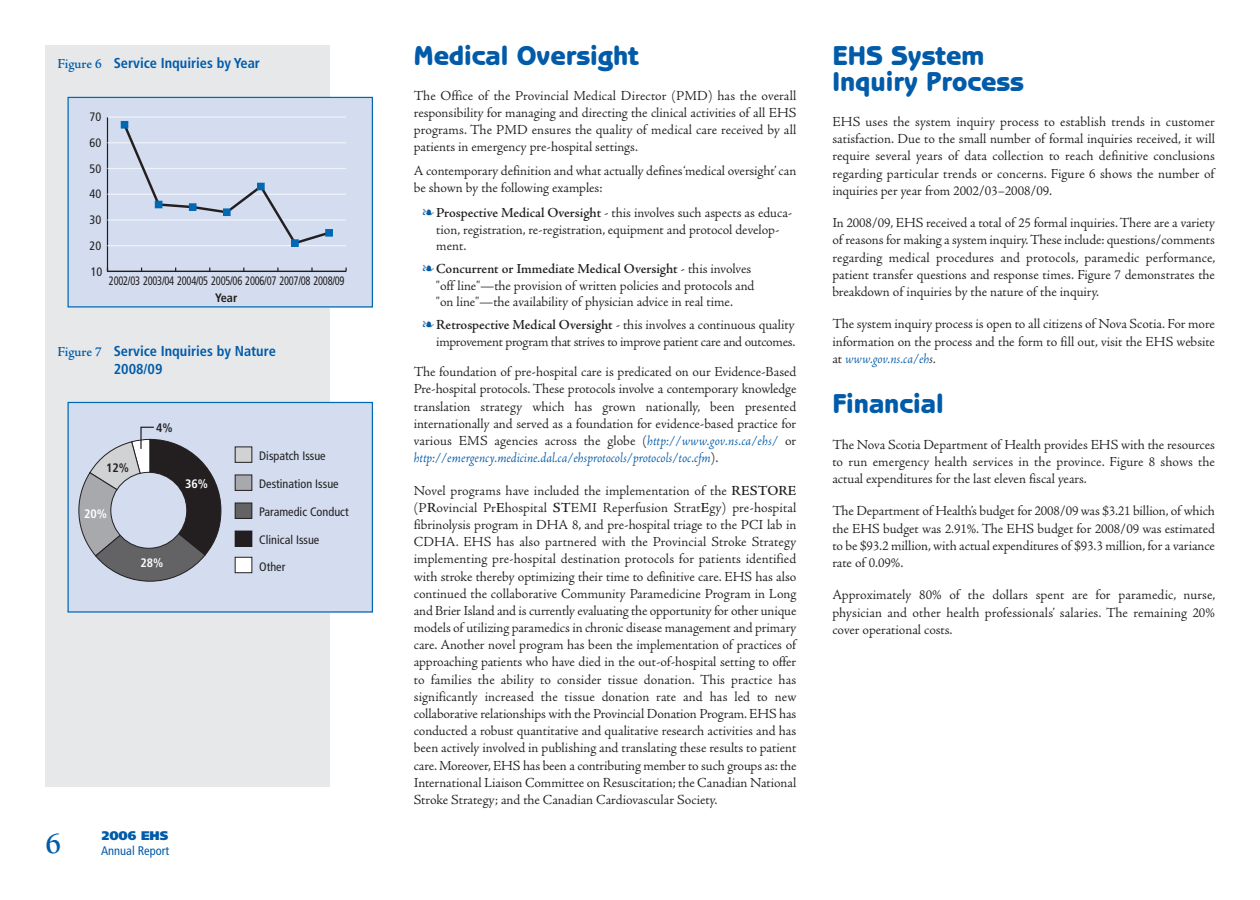
<style>
.page{position:relative;width:1260px;height:900px;background:#fff}
.page>*{position:absolute;margin:0;border:0;box-sizing:border-box;transform-origin:0 0}
.t1{font:700 30px "Berkeley";color:#015ba9}
.t2{font:800 27.5px/26.2px "Benguiat Gothic";color:#015ba9}
.t3{font:14.38px/17.1px "Adobe Jenson";color:#231f20;text-align:justify}
.t4{font:14.38px/16.2px "Adobe Jenson";letter-spacing:-.02em;color:#231f20;text-align:right}
.t5{font:700 condensed 14.38px/18px "Frutiger";color:#015ba9}
.t6{font:condensed 12.5px "Frutiger";color:#015ba9}
.t7{font:900 12.5px "Frutiger";color:#015ba9}
.t8{font:condensed 12.25px "Frutiger";color:#231f20}
.t9{font:condensed 12.25px "Frutiger";letter-spacing:-.025em;color:#231f20;scale:.85 1}
.t10{font:700 condensed 12.25px "Frutiger";color:#231f20}
.t11{font:700 condensed 12.25px "Frutiger";color:#fff}
.s1{font-family:"Adobe Jenson";font-weight:600;font-stretch:normal}
.s2{color:#015ba9}
.s3{font-weight:600}
.s4{font-style:italic;color:#015ba9}
.s5{font-style:italic}
</style>
<div class="page">
<div style="left:45px;top:45px;width:285px;height:741px;background:#e7e8e9"></div>
<div style="left:68px;top:97px;width:304px;height:210px;background:#d3ddef"></div>
<div style="left:68px;top:97px;width:305px;height:211px;border:1px solid #0168b3"></div>
<hr style="left:107px;top:117px;width:1px;height:154px;background:#231f20">
<hr style="left:107px;top:271px;width:239px;height:1px;background:#231f20">
<hr style="left:107px;top:245px;width:239px;height:1px;background:#eff3fa">
<hr style="left:107px;top:219px;width:239px;height:2px;background:#eff3fa">
<hr style="left:107px;top:194px;width:239px;height:1px;background:#eff3fa">
<hr style="left:107px;top:168px;width:239px;height:1px;background:#eff3fa">
<hr style="left:107px;top:142px;width:239px;height:1px;background:#eff3fa">
<hr style="left:107px;top:116px;width:239px;height:2px;background:#eff3fa">
<div style="left:121px;top:121px;width:7px;height:7px;border:1px solid #0168b3"></div>
<div style="left:291px;top:239px;width:8px;height:8px;border:1px solid #0168b3"></div>
<svg style="left:121px;top:122px;width:211px;height:124px"></svg>
<div style="left:325px;top:229px;width:8px;height:7px;border:1px solid #0168b3"></div>
<div style="left:68px;top:402px;width:304px;height:210px;background:#d3ddef"></div>
<div style="left:68px;top:402px;width:305px;height:211px;border:1px solid #0168b3"></div>
<div style="left:235px;top:557px;width:17px;height:16px;background:#fff"></div>
<div style="left:235px;top:557px;width:17px;height:16px;border:1px solid #231f20"></div>
<div style="left:235px;top:447px;width:17px;height:15px;background:#d1d2d4"></div>
<div style="left:235px;top:447px;width:17px;height:16px;border:1px solid #231f20"></div>
<div style="left:235px;top:475px;width:17px;height:15px;background:#a8a9ad"></div>
<div style="left:235px;top:475px;width:17px;height:16px;border:1px solid #231f20"></div>
<div style="left:235px;top:503px;width:17px;height:15px;background:#636366"></div>
<div style="left:235px;top:503px;width:17px;height:16px;border:1px solid #231f20"></div>
<div style="left:235px;top:531px;width:17px;height:15px;background:#231f20"></div>
<div style="left:235px;top:531px;width:17px;height:16px;border:1px solid #231f20"></div>
<svg style="left:78px;top:426px;width:144px;height:156px"></svg>
<p class="t5" style="left:58px;top:55px;width:204px"><span class="s1">Figure 6</span> Service Inquiries by Year</p>
<p class="t8" style="left:90px;top:112px;width:13px">70</p>
<p class="t8" style="left:90px;top:138px;width:13px">60</p>
<p class="t8" style="left:90px;top:164px;width:13px">50</p>
<p class="t8" style="left:90px;top:189px;width:13px">40</p>
<p class="t8" style="left:90px;top:215px;width:13px">30</p>
<p class="t8" style="left:90px;top:241px;width:13px">20</p>
<p class="t8" style="left:91px;top:266px;width:13px">10</p>
<p class="t9" style="left:109px;top:275px;width:279px">2002/03 2003/04 2004/05 2005/06 2006/07 2007/08 2008/09</p>
<p class="t10" style="left:215px;top:293px;width:24px">Year</p>
<p class="t5" style="left:114px;top:343px;width:164px;text-indent:-56px"><span class="s1">Figure 7</span> Service Inquiries by Nature<br>2008/09</p>
<p class="t10" style="left:106px;top:462px;width:24px">12%</p>
<p class="t11" style="left:84px;top:509px;width:24px">20%</p>
<p class="t10" style="left:156px;top:423px;width:18px">4%</p>
<p class="t11" style="left:185px;top:478px;width:24px">36%</p>
<p class="t11" style="left:140px;top:557px;width:24px">28%</p>
<p class="t8" style="left:259px;top:450px;width:68px">Dispatch Issue</p>
<p class="t8" style="left:259px;top:478px;width:81px">Destination Issue</p>
<p class="t8" style="left:259px;top:507px;width:91px">Paramedic Conduct</p>
<p class="t8" style="left:259px;top:535px;width:62px">Clinical Issue</p>
<p class="t8" style="left:259px;top:562px;width:28px">Other</p>
<h1 class="t1" style="left:45px;top:832px;width:18px">6</h1>
<p class="t7" style="left:102px;top:830px;width:68px">2006 EHS</p>
<p class="t6" style="left:101px;top:845px;width:70px">Annual Report</p>
<h2 class="t2" style="left:414px;top:45px;width:227px">Medical Oversight</h2>
<p class="t3" style="left:414px;top:88px;width:384px">The Office of the Provincial Medical Director (PMD) has the overall responsibility for managing and directing the clinical activities of all EHS programs. The PMD ensures the quality of medical care received by all patients in emergency pre-hospital settings.</p>
<p class="t3" style="left:414px;top:163px;width:384px">A contemporary definition and what actually defines‘medical oversight’can be shown by the following examples:</p>
<p class="t3" style="left:436px;top:206px;width:358px;line-height:16.2px;text-align:left;text-indent:-14px"><span class="s2">❧</span> <span class="s3">Prospective Medical Oversight</span> - this involves such aspects as educa&shy;tion, registration, re-registration, equipment and protocol develop&shy;ment.</p>
<p class="t3" style="left:436px;top:262px;width:320px;line-height:16.2px;text-align:left;text-indent:-13px"><span class="s2">❧</span> <span class="s3">Concurrent or Immediate Medical Oversight</span> - this involves "off line"—the provision of written policies and protocols and "on line"—the availability of physician advice in real time.</p>
<p class="t4" style="left:423px;top:318px;width:374px"><span class="s2">❧</span> <span class="s3">Retrospective Medical Oversight</span> - this involves a continuous quality improvement program that strives to improve patient care and outcomes.</p>
<p class="t3" style="left:414px;top:365px;width:384px">The foundation of pre-hospital care is predicated on our Evidence-Based Pre-hospital protocols. These protocols involve a contemporary knowledge translation strategy which has grown nationally, been presented internationally and served as a foundation for evidence-based practice for various EMS agencies across the globe (<span class="s4">http://www.gov.ns.ca/ehs/</span> or <span class="s4">http://emergency.medicine.dal.ca/ehsprotocols/protocols/toc.cfm</span>).</p>
<p class="t3" style="left:414px;top:483px;width:384px">Novel programs have included the implementation of the <span class="s3">RESTORE </span>(P<span class="s3">R</span>ovincial Pr<span class="s3">E</span>hospital <span class="s3">ST</span>EMI Reperfusion Strat<span class="s3">E</span>gy) pre-hospital fibrinolysis program in DHA 8, and pre-hospital triage to the PCI lab in CDHA. EHS has also partnered with the Provincial Stroke Strategy implementing pre-hospital destination protocols for patients identified with stroke thereby optimizing their time to definitive care. EHS has also continued the collaborative Community Paramedicine Program in Long and Brier Island and is currently evaluating the opportunity for other unique models of utilizing paramedics in chronic disease management and primary care. Another novel program has been the implementation of practices of approaching patients who have died in the out-of-hospital setting to offer to families the ability to consider tissue donation. This practice has significantly increased the tissue donation rate and has led to new collaborative relationships with the Provincial Donation Program.EHS has conducted a robust quantitative and qualitative research activities and has been actively involved in publishing and translating these results to patient care.Moreover,EHS has been a contributing member to such groups as: the International Liaison Committee on Resuscitation; the Canadian National Stroke Strategy; and the Canadian Cardiovascular Society.</p>
<h2 class="t2" style="left:832px;top:45px;width:193px">EHS System<br>Inquiry Process</h2>
<p class="t3" style="left:832px;top:115px;width:384px">EHS uses the system inquiry process to establish trends in customer satisfaction. Due to the small number of formal inquiries received, it will require several years of data collection to reach definitive conclusions regarding particular trends or concerns. Figure 6 shows the number of inquiries per year from 2002/03–2008/09.</p>
<p class="t3" style="left:832px;top:216px;width:385px">In 2008/09, EHS received a total of 25 formal inquiries.There are a variety of reasons for making a system inquiry.These include: questions/comments regarding medical procedures and protocols, paramedic performance, patient transfer questions and response times. Figure 7 demonstrates the breakdown of inquiries by the nature of the inquiry.</p>
<p class="t3" style="left:832px;top:317px;width:384px">The system inquiry process is open to all citizens of Nova Scotia. For more information on the process and the form to fill out, visit the EHS website at <span class="s4">www.gov.ns.ca/eh</span><span class="s5">s.</span></p>
<h2 class="t2" style="left:832px;top:393px;width:113px">Financial</h2>
<p class="t3" style="left:832px;top:437px;width:384px">The Nova Scotia Department of Health provides EHS with the resources to run emergency health services in the province. Figure 8 shows the actual expenditures for the last eleven fiscal years.</p>
<p class="t3" style="left:832px;top:504px;width:384px">The Department of Health’s budget for 2008/09 was $3.21 billion, of which the EHS budget was 2.91%. The EHS budget for 2008/09 was estimated to be $93.2 million,with actual expenditures of $93.3 million, for a variance rate of 0.09%.</p>
<p class="t3" style="left:832px;top:588px;width:385px">Approximately 80% of the dollars spent are for paramedic, nurse, physician and other health professionals’ salaries. The remaining 20% cover operational costs.</p>
</div>
